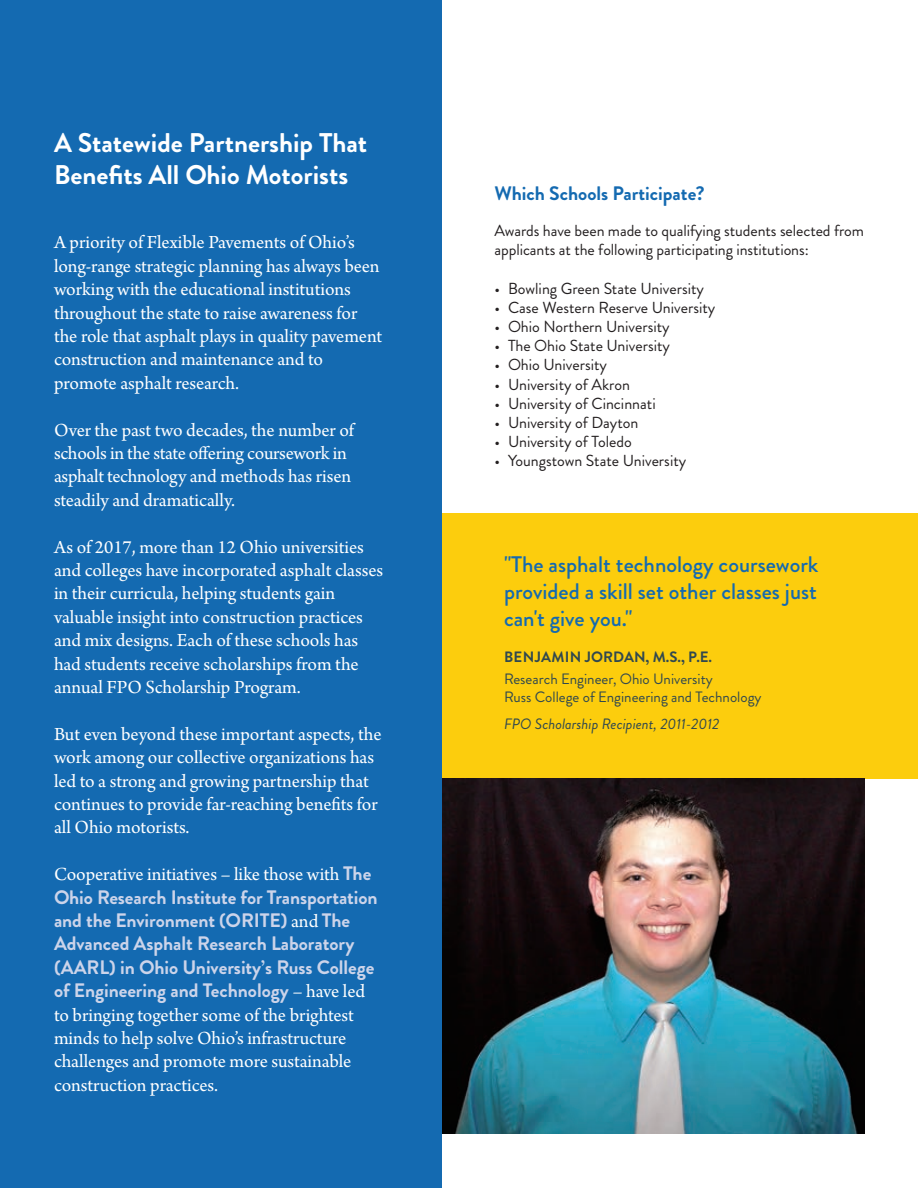
<style>
.page{position:relative;width:918px;height:1188px;background:#fff}
.page>*{position:absolute;margin:0;border:0;box-sizing:border-box;transform-origin:0 0}
.Headline{font:700 27px/31.5px "Brandon Grotesque";color:#fff}
.Headline-2{font:500 22.5px/27px "Brandon Grotesque";color:#146ab1;text-align:justify}
.Body{font:19.5px/23.4px "Arno Pro";letter-spacing:-.005em;color:#fff}
.Sidebar_Head{font:700 19.5px "Brandon Grotesque";color:#146ab1}
.Sidebar{font:15.9px/19.2px "Brandon Grotesque";color:#231f20}
.Headline-3{font:15px "Brandon Grotesque";color:#30484f}
.Headline-4{font:italic 15px "Brandon Grotesque";color:#30484f}
.Headline-5{font:700 15px "Brandon Grotesque";letter-spacing:.02em;color:#30484f}
.s1{font-family:"Brandon Grotesque";font-weight:700;color:#ccd4ea}
</style>
<div class="page">
<div style="left:0;top:513px;width:918px;height:265px;background:#fccd0d"></div>
<img style="left:442px;top:778px;width:423px;height:356px">
<div style="left:0;top:0;width:442px;height:1188px;background:#146ab1"></div>
<p class="Headline" style="left:54px;top:128px;width:315px">A Statewide Partnership That<br>Benefits All Ohio Motorists</p>
<p class="Body" style="left:54px;top:232px;width:330px">A priority of Flexible Pavements of Ohio’s long-range strategic planning has always been working with the educational institutions throughout the state to raise awareness for the role that asphalt plays in quality pavement construction and maintenance and to promote asphalt research.</p>
<p class="Body" style="left:54px;top:419px;width:302px">Over the past two decades, the number of schools in the state offering coursework in asphalt technology and methods has risen steadily and dramatically.</p>
<p class="Body" style="left:54px;top:536px;width:331px">As of 2017, more than 12 Ohio universities and colleges have incorporated asphalt classes in their curricula, helping students gain valuable insight into construction practices and mix designs. Each of these schools has had students receive scholarships from the annual FPO Scholarship Program.</p>
<p class="Body" style="left:54px;top:723px;width:329px">But even beyond these important aspects, the work among our collective organizations has led to a strong and growing partnership that continues to provide far-reaching benefits for all Ohio motorists.</p>
<p class="Body" style="left:54px;top:864px;width:325px">Cooperative initiatives – like those with <span class="s1">The Ohio Research Institute for Transportation and the Environment (ORITE)</span> and <span class="s1">The Advanced Asphalt Research Laboratory (AARL) in Ohio University’s Russ College of Engineering and Technology</span> – have led to bringing together some of the brightest minds to help solve Ohio’s infrastructure challenges and promote more sustainable construction practices.</p>
<p class="Sidebar_Head" style="left:495px;top:180px;width:212px">Which Schools Participate?</p>
<p class="Sidebar" style="left:495px;top:221px;width:371px">Awards have been made to qualifying students selected from applicants at the following participating institutions:</p>
<p class="Sidebar" style="left:495px;top:279px;width:211px">• Bowling Green State University</p>
<p class="Sidebar" style="left:495px;top:298px;width:222px">• Case Western Reserve University</p>
<p class="Sidebar" style="left:495px;top:317px;width:177px">• Ohio Northern University</p>
<p class="Sidebar" style="left:495px;top:336px;width:177px">• The Ohio State University</p>
<p class="Sidebar" style="left:495px;top:356px;width:114px">• Ohio University</p>
<p class="Sidebar" style="left:495px;top:375px;width:137px">• University of Akron</p>
<p class="Sidebar" style="left:495px;top:394px;width:163px">• University of Cincinnati</p>
<p class="Sidebar" style="left:495px;top:413px;width:145px">• University of Dayton</p>
<p class="Sidebar" style="left:495px;top:432px;width:139px">• University of Toledo</p>
<p class="Sidebar" style="left:495px;top:451px;width:193px">• Youngstown State University</p>
<p class="Headline-2" style="left:504px;top:551px;width:316px">"The asphalt technology coursework provided a skill set other classes just can't give you."</p>
<p class="Headline-5" style="left:504px;top:646px;width:210px">BENJAMIN JORDAN, M.S., P.E.</p>
<p class="Headline-3" style="left:504px;top:669px;width:210px">Research Engineer, Ohio University</p>
<p class="Headline-3" style="left:504px;top:687px;width:259px">Russ College of Engineering and Technology</p>
<p class="Headline-4" style="left:504px;top:714px;width:217px">FPO Scholarship Recipient, 2011-2012</p>
</div>
